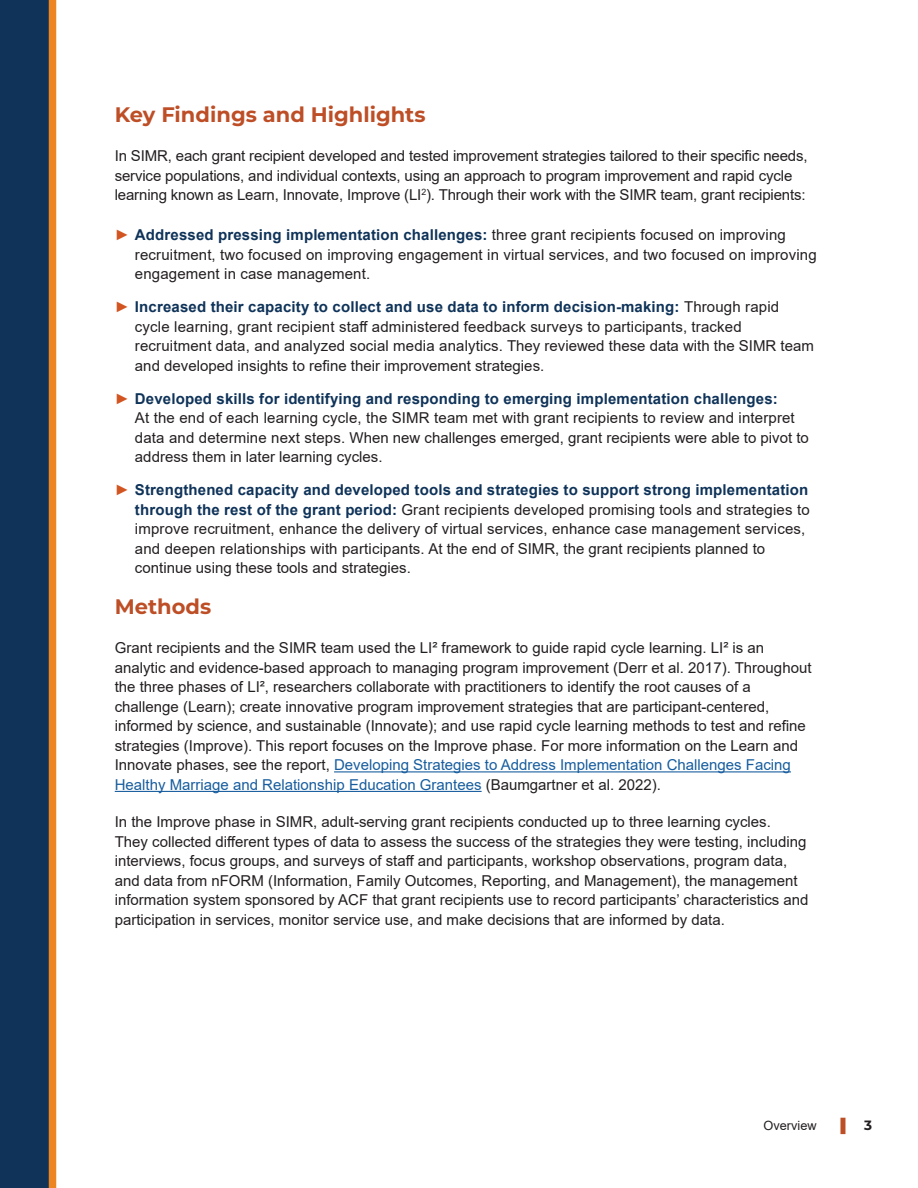
<style>
.page{position:relative;width:918px;height:1188px;background:#fff}
.page>*{position:absolute;margin:0;border:0;box-sizing:border-box;transform-origin:0 0}
.t1{font:700 21px "Montserrat";color:#bd4e26}
.t2{font:15px/19.5px "Arial";color:#231f20}
.t3{font:13.5px "Arial";color:#bd4e26}
.t4{font:12.75px "Arial";color:#231f20}
.s1{color:#d15421}
.s2{font-weight:700;color:#0f3359}
.s3{color:#175d9e}
.s4{font-family:"Montserrat";font-weight:700;color:#231f20}
</style>
<div class="page">
<div style="left:0;top:0;width:52px;height:1188px;background:#0f3359"></div>
<div style="left:49px;top:0;width:7px;height:1188px;background:#ed8521"></div>
<hr style="left:334px;top:771px;width:457px;height:1px;background:#175d9e">
<hr style="left:115px;top:791px;width:367px;height:1px;background:#175d9e">
<h3 class="t1" style="left:115px;top:99px;width:312px">Key Findings and Highlights</h3>
<p class="t2" style="left:115px;top:146px;width:694px">In SIMR, each grant recipient developed and tested improvement strategies tailored to their specific needs, service populations, and individual contexts, using an approach to program improvement and rapid cycle learning known as Learn, Innovate, Improve (LI<sup>2</sup>). Through their work with the SIMR team, grant recipients:</p>
<p class="t2" style="left:135px;top:225px;width:683px;text-indent:-20px"><span class="s1">►</span> <span class="s2">Addressed pressing implementation challenges:</span> three grant recipients focused on improving recruitment, two focused on improving engagement in virtual services, and two focused on improving engagement in case management.</p>
<p class="t2" style="left:135px;top:297px;width:680px;text-indent:-20px"><span class="s1">►</span> <span class="s2">Increased their capacity to collect and use data to inform decision-making:</span> Through rapid cycle learning, grant recipient staff administered feedback surveys to participants, tracked recruitment data, and analyzed social media analytics. They reviewed these data with the SIMR team and developed insights to refine their improvement strategies.</p>
<p class="t2" style="left:135px;top:388px;width:676px;text-indent:-20px"><span class="s1">►</span> <span class="s2">Developed skills for identifying and responding to emerging implementation challenges:<br></span>At the end of each learning cycle, the SIMR team met with grant recipients to review and interpret data and determine next steps. When new challenges emerged, grant recipients were able to pivot to address them in later learning cycles.</p>
<p class="t2" style="left:135px;top:480px;width:676px;text-indent:-20px"><span class="s1">►</span> <span class="s2">Strengthened capacity and developed tools and strategies to support strong implementation through the rest of the grant period:</span> Grant recipients developed promising tools and strategies to improve recruitment, enhance the delivery of virtual services, enhance case management services, and deepen relationships with participants. At the end of SIMR, the grant recipients planned to continue using these tools and strategies.</p>
<h3 class="t1" style="left:115px;top:591px;width:98px">Methods</h3>
<p class="t2" style="left:115px;top:638px;width:698px">Grant recipients and the SIMR team used the LI² framework to guide rapid cycle learning. LI² is an analytic and evidence-based approach to managing program improvement (Derr et al. 2017). Throughout the three phases of LI², researchers collaborate with practitioners to identify the root causes of a challenge (Learn); create innovative program improvement strategies that are participant-centered, informed by science, and sustainable (Innovate); and use rapid cycle learning methods to test and refine strategies (Improve). This report focuses on the Improve phase. For more information on the Learn and Innovate phases, see the report, <span class="s3">Developing Strategies to Address Implementation Challenges Facing Healthy Marriage and Relationship Education Grantees</span> (Baumgartner et al. 2022).</p>
<p class="t2" style="left:115px;top:812px;width:695px">In the Improve phase in SIMR, adult-serving grant recipients conducted up to three learning cycles.<br>They collected different types of data to assess the success of the strategies they were testing, including interviews, focus groups, and surveys of staff and participants, workshop observations, program data, and data from nFORM (Information, Family Outcomes, Reporting, and Management), the management information system sponsored by ACF that grant recipients use to record participants’ characteristics and participation in services, monitor service use, and make decisions that are informed by data.</p>
<p class="t4" style="left:764px;top:1117px;width:55px">Overview</p>
<p class="t3" style="left:841px;top:1116px;width:33px">▌ <span class="s4">3</span></p>
</div>
